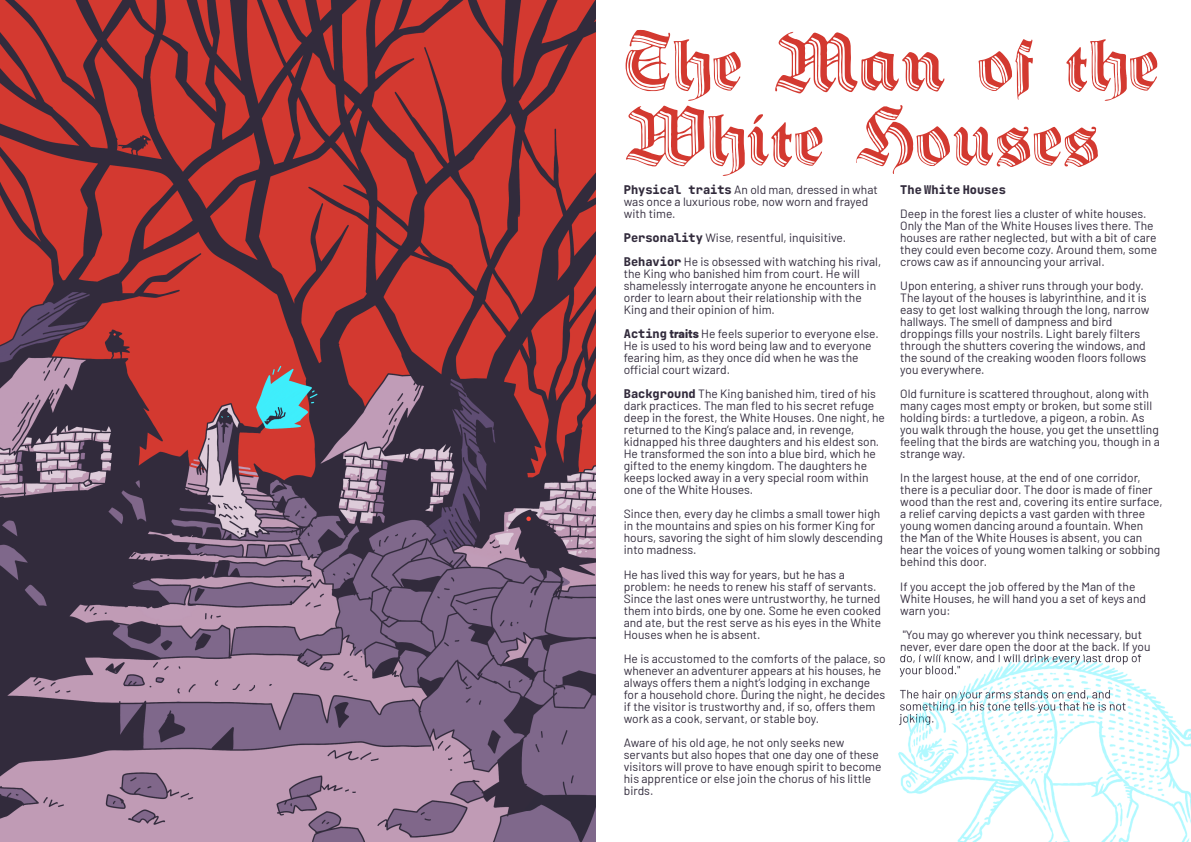
<style>
.page{position:relative;width:1191px;height:842px;background:#fff}
.page>*{position:absolute;margin:0;border:0;box-sizing:border-box;transform-origin:0 0}
.t1{font:72px/75.1px "Hermann Gotisch";color:#d33930}
.t2{font:12px/12px "Barlow";color:#322b3c}
.t3{font:800 12px "Jet Brains Mono";color:#322b3c}
.s1{font-family:"Jet Brains Mono";font-weight:800}
.s2{font-weight:800}
</style>
<div class="page">
<img style="left:0;top:0;width:595px;height:842px">
<img style="left:899px;top:656px;width:292px;height:186px">
<h1 class="t1" style="left:624px;top:33px;width:537px">The Man of the<br>White Houses</h1>
<p class="t2" style="left:624px;top:184px;width:256px"><span class="s1">Physical traits</span> An old man, dressed in what was once a luxurious robe, now worn and frayed with time.</p>
<p class="t2" style="left:624px;top:226px;width:259px;line-height:24px"><span class="s1">Personality</span> Wise, resentful, inquisitive.<br><span class="s1">Behavior</span> He is obsessed with watching his rival,</p>
<p class="t2" style="left:624px;top:268px;width:254px">the King who banished him from court. He will shamelessly interrogate anyone he encounters in order to learn about their relationship with the King and their opinion of him.</p>
<p class="t2" style="left:624px;top:328px;width:256px"><span class="s1">Acting</span> <span class="s2">traits</span> He feels superior to everyone else.<br>He is used to his word being law and to everyone fearing him, as they once did when he was the official court wizard.</p>
<p class="t2" style="left:624px;top:388px;width:263px"><span class="s1">Background</span> The King banished him, tired of his dark practices. The man fled to his secret refuge deep in the forest, the White Houses. One night, he returned to the King’s palace and, in revenge, kidnapped his three daughters and his eldest son.<br>He transformed the son into a blue bird, which he gifted to the enemy kingdom. The daughters he keeps locked away in a very special room within one of the White Houses.</p>
<p class="t2" style="left:624px;top:508px;width:260px">Since then, every day he climbs a small tower high in the mountains and spies on his former King for hours, savoring the sight of him slowly descending into madness.</p>
<p class="t2" style="left:624px;top:568px;width:259px">He has lived this way for years, but he has a problem: he needs to renew his staff of servants.<br>Since the last ones were untrustworthy, he turned them into birds, one by one. Some he even cooked and ate, but the rest serve as his eyes in the White Houses when he is absent.</p>
<p class="t2" style="left:624px;top:652px;width:263px">He is accustomed to the comforts of the palace, so whenever an adventurer appears at his houses, he always offers them a night’s lodging in exchange for a household chore. During the night, he decides if the visitor is trustworthy and, if so, offers them work as a cook, servant, or stable boy.</p>
<p class="t2" style="left:624px;top:736px;width:259px">Aware of his old age, he not only seeks new servants but also hopes that one day one of these visitors will prove to have enough spirit to become his apprentice or else join the chorus of his little birds.</p>
<p class="t3" style="left:900px;top:182px;width:107px">The White Houses</p>
<p class="t2" style="left:900px;top:208px;width:258px">Deep in the forest lies a cluster of white houses.<br>Only the Man of the White Houses lives there. The houses are rather neglected, but with a bit of care they could even become cozy. Around them, some crows caw as if announcing your arrival.</p>
<p class="t2" style="left:900px;top:280px;width:250px">Upon entering, a shiver runs through your body.<br>The layout of the houses is labyrinthine, and it is easy to get lost walking through the long, narrow hallways. The smell of dampness and bird droppings fills your nostrils. Light barely filters through the shutters covering the windows, and the sound of the creaking wooden floors follows you everywhere.</p>
<p class="t2" style="left:900px;top:388px;width:261px">Old furniture is scattered throughout, along with many cages most empty or broken, but some still holding birds: a turtledove, a pigeon, a robin. As you walk through the house, you get the unsettling feeling that the birds are watching you, though in a strange way.</p>
<p class="t2" style="left:900px;top:472px;width:264px">In the largest house, at the end of one corridor, there is a peculiar door. The door is made of finer wood than the rest and, covering its entire surface, a relief carving depicts a vast garden with three young women dancing around a fountain. When the Man of the White Houses is absent, you can hear the voices of young women talking or sobbing behind this door.</p>
<p class="t2" style="left:900px;top:580px;width:247px">If you accept the job offered by the Man of the<br>White Houses, he will hand you a set of keys and warn you:</p>
<p class="t2" style="left:900px;top:628px;width:252px">"You may go wherever you think necessary, but never, ever dare open the door at the back. If you</p>
</div>
